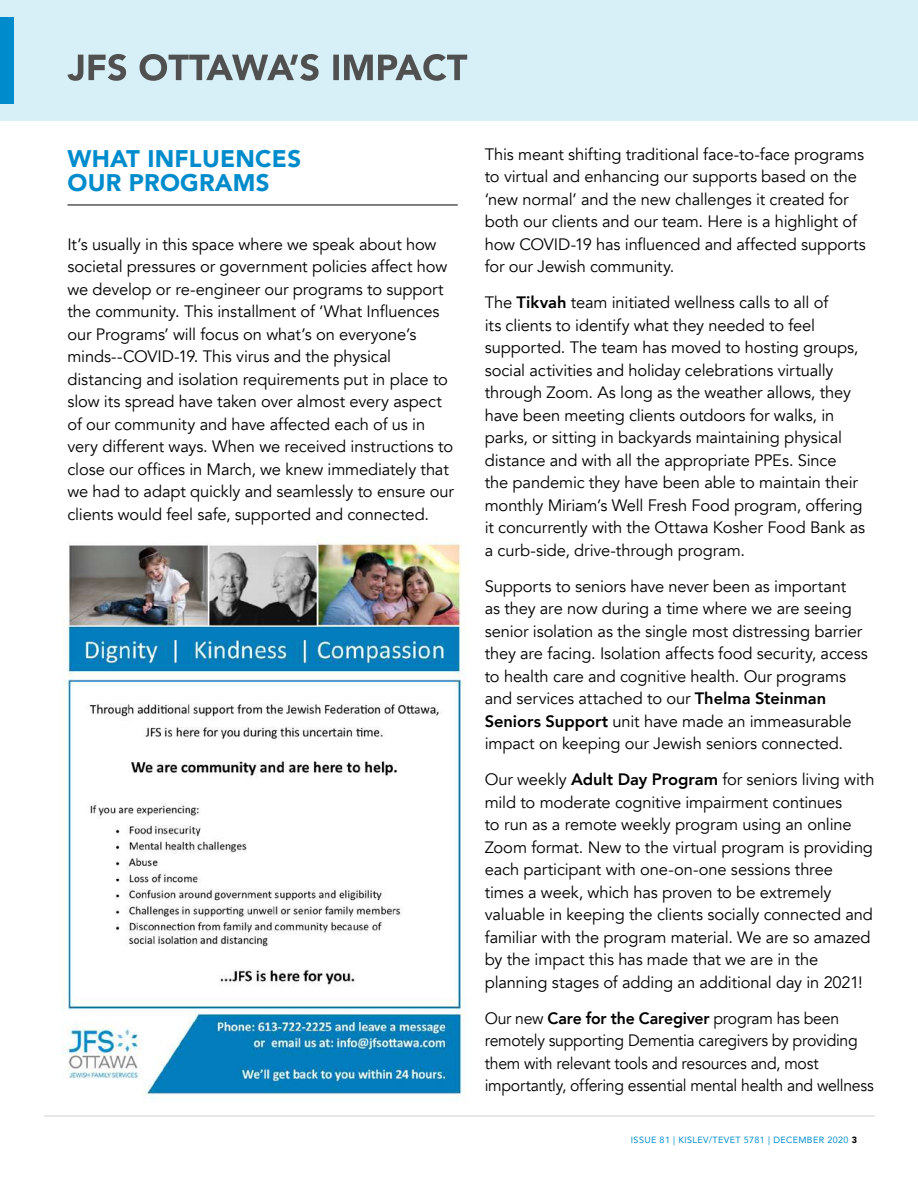
<style>
.page{position:relative;width:918px;height:1188px;background:#fff}
.page>*{position:absolute;margin:0;border:0;box-sizing:border-box;transform-origin:0 0}
.t1{font:900 24px/24px "Avenir";letter-spacing:.01em;color:#008ccc}
.t2{font:16.5px/22.5px "Avenir";letter-spacing:-.01em;color:#000}
.t3{font:16.5px/22.5px "Avenir";letter-spacing:-.01em;color:#000;scale:.96 1}
.t4{font:9px "Avenir";letter-spacing:.04em;color:#008ccc}
.s1{font-weight:800}
.s2{font-weight:900;color:#000}
</style>
<div class="page">
<div style="left:0;top:0;width:918px;height:121px;background:#d7eff6"></div>
<div style="left:0;top:17px;width:14px;height:87px;background:#008ccc"></div>
<svg style="left:68px;top:54px;width:399px;height:27px"></svg>
<hr style="left:45px;top:1115px;width:830px;height:2px;background:#e6e7e8">
<hr style="left:68px;top:205px;width:390px;height:1px;background:#000">
<img style="left:63px;top:542px;width:403px;height:560px">
<h1 class="t1" style="left:68px;top:146px;width:235px">WHAT INFLUENCES<br>OUR PROGRAMS</h1>
<p class="t2" style="left:68px;top:233px;width:388px">It’s usually in this space where we speak about how societal pressures or government policies affect how we develop or re-engineer our programs to support the community. This installment of ‘What Influences our Programs’ will focus on what’s on everyone’s minds--COVID-19. This virus and the physical distancing and isolation requirements put in place to slow its spread have taken over almost every aspect of our community and have affected each of us in very different ways. When we received instructions to close our offices in March, we knew immediately that we had to adapt quickly and seamlessly to ensure our clients would feel safe, supported and connected.</p>
<p class="t2" style="left:485px;top:143px;width:383px">This meant shifting traditional face-to-face programs to virtual and enhancing our supports based on the ‘new normal’ and the new challenges it created for both our clients and our team. Here is a highlight of how COVID-19 has influenced and affected supports for our Jewish community.</p>
<p class="t2" style="left:485px;top:292px;width:382px">The <span class="s1">Tikvah</span> team initiated wellness calls to all of<br>its clients to identify what they needed to feel supported. The team has moved to hosting groups, social activities and holiday celebrations virtually through Zoom. As long as the weather allows, they have been meeting clients outdoors for walks, in parks, or sitting in backyards maintaining physical distance and with all the appropriate PPEs. Since<br>the pandemic they have been able to maintain their monthly Miriam’s Well Fresh Food program, offering it concurrently with the Ottawa Kosher Food Bank as a curb-side, drive-through program.</p>
<p class="t2" style="left:485px;top:575px;width:385px">Supports to seniors have never been as important<br>as they are now during a time where we are seeing senior isolation as the single most distressing barrier they are facing. Isolation affects food security, access to health care and cognitive health. Our programs and services attached to our <span class="s1">Thelma Steinman Seniors Support</span> unit have made an immeasurable impact on keeping our Jewish seniors connected.</p>
<p class="t2" style="left:485px;top:769px;width:391px">Our weekly <span class="s1">Adult Day Program</span> for seniors living with mild to moderate cognitive impairment continues<br>to run as a remote weekly program using an online Zoom format. New to the virtual program is providing each participant with one-on-one sessions three times a week, which has proven to be extremely valuable in keeping the clients socially connected and familiar with the program material. We are so amazed by the impact this has made that we are in the planning stages of adding an additional day in 2021!</p>
<p class="t3" style="left:485px;top:1007px;width:407px">Our new <span class="s1">Care for the Caregiver</span> program has been remotely supporting Dementia caregivers by providing them with relevant tools and resources and, most importantly, offering essential mental health and wellness</p>
<p class="t4" style="left:631px;top:1133px;width:228px">ISSUE 81 | KISLEV/TEVET 5781 | DECEMBER 2020 <span class="s2">3</span></p>
</div>
